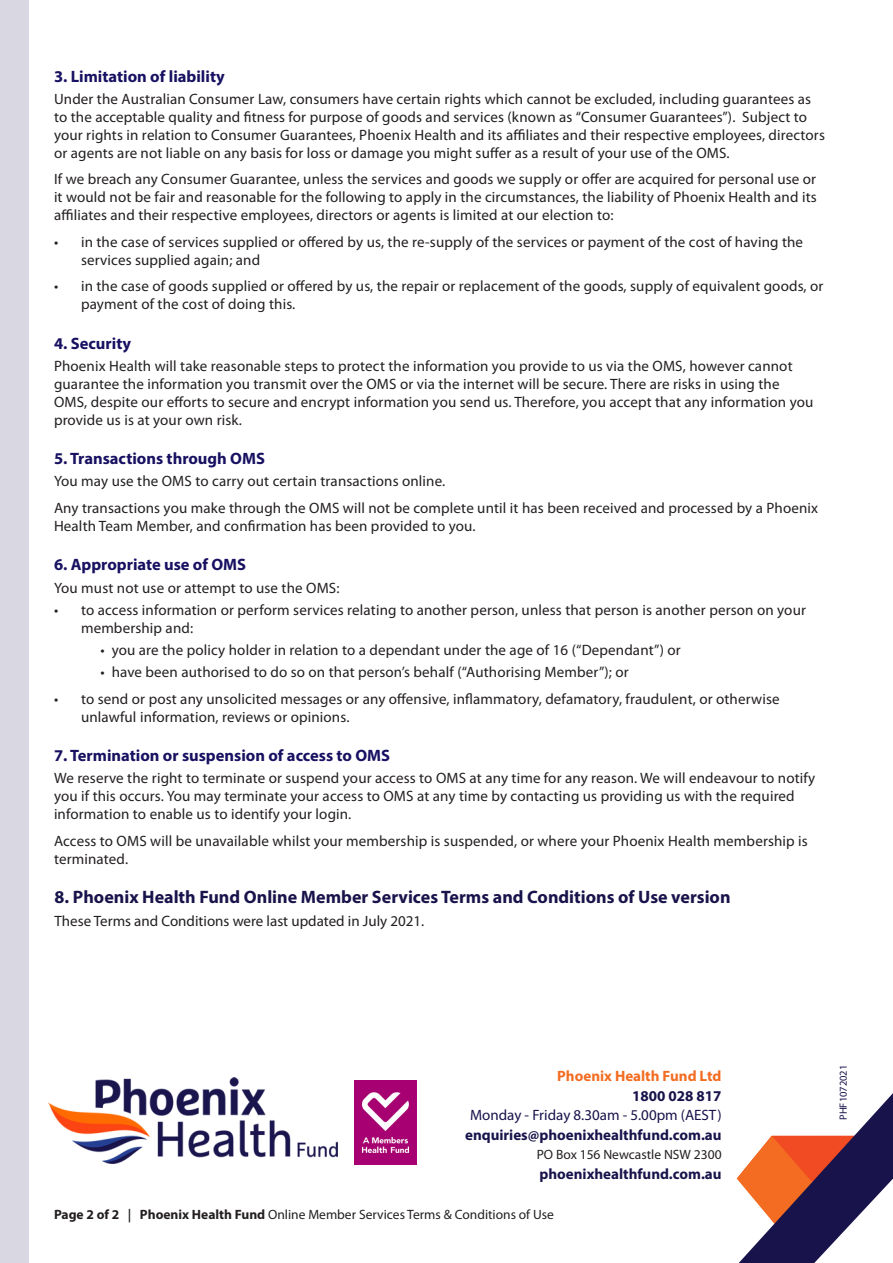
<style>
.page{position:relative;width:893px;height:1263px;background:#fff}
.page>*{position:absolute;margin:0;border:0;box-sizing:border-box;transform-origin:0 0}
.Sub_Sub_Headings{font:700 18px "Myriad Pro";color:#18134b}
.Sub_Sub_Headings-2{font:700 16.5px "Myriad Pro";color:#181162}
.Body_Copy{font:700 16.5px "Myriad Pro";color:#181162}
.Body_Copy-2{font:15px/18px "Myriad Pro";letter-spacing:.01em;color:#231f20}
.t1{font:700 15px/19.5px "Myriad Pro";color:#18134b;text-align:center}
.t2{font:700 15px "Myriad Pro";color:#f36c21}
.t3{font:13.5px "Myriad Pro";color:#231f20}
._3rd_Sub_Headings{font:10.5px "Myriad Pro";color:#18134b}
.s1{font-weight:400}
.s2{font-weight:700}
.s3{font-weight:600}
</style>
<div class="page">
<div style="left:0;top:0;width:28px;height:1263px;background:#d9d7e1"></div>
<svg style="left:737px;top:1093px;width:156px;height:170px"></svg>
<img style="left:48px;top:1078px;width:289px;height:85px">
<img style="left:354px;top:1081px;width:62px;height:84px">
<p class="Body_Copy" style="left:54px;top:65px;width:172px">3. Limitation of liability</p>
<p class="Body_Copy-2" style="left:54px;top:90px;width:772px">Under the Australian Consumer Law, consumers have certain rights which cannot be excluded, including guarantees as to the acceptable quality and fitness for purpose of goods and services (known as “Consumer Guarantees”). Subject to your rights in relation to Consumer Guarantees, Phoenix Health and its affiliates and their respective employees, directors or agents are not liable on any basis for loss or damage you might suffer as a result of your use of the OMS.</p>
<p class="Body_Copy-2" style="left:54px;top:170px;width:764px;text-align:justify">If we breach any Consumer Guarantee, unless the services and goods we supply or offer are acquired for personal use or it would not be fair and reasonable for the following to apply in the circumstances, the liability of Phoenix Health and its affiliates and their respective employees, directors or agents is limited at our election to:</p>
<p class="Body_Copy-2" style="left:81px;top:233px;width:724px;text-indent:-27px">• in the case of services supplied or offered by us, the re-supply of the services or payment of the cost of having the services supplied again; and</p>
<p class="Body_Copy-2" style="left:81px;top:277px;width:744px;text-indent:-27px">• in the case of goods supplied or offered by us, the repair or replacement of the goods, supply of equivalent goods, or payment of the cost of doing this.</p>
<p class="Sub_Sub_Headings-2" style="left:54px;top:332px;width:79px">4. Security</p>
<p class="Body_Copy-2" style="left:54px;top:357px;width:761px">Phoenix Health will take reasonable steps to protect the information you provide to us via the OMS, however cannot guarantee the information you transmit over the OMS or via the internet will be secure. There are risks in using the OMS, despite our efforts to secure and encrypt information you send us. Therefore, you accept that any information you provide us is at your own risk.</p>
<p class="Sub_Sub_Headings-2" style="left:54px;top:448px;width:212px">5. Transactions through OMS</p>
<p class="Body_Copy-2" style="left:54px;top:472px;width:393px">You may use the OMS to carry out certain transactions online.</p>
<p class="Body_Copy-2" style="left:54px;top:499px;width:766px">Any transactions you make through the OMS will not be complete until it has been received and processed by a Phoenix<br>Health Team Member, and confirmation has been provided to you.</p>
<p class="Sub_Sub_Headings-2" style="left:54px;top:554px;width:194px">6. Appropriate use of OMS</p>
<p class="Body_Copy-2" style="left:54px;top:578px;width:287px">You must not use or attempt to use the OMS:</p>
<p class="Body_Copy-2" style="left:81px;top:600px;width:726px;text-indent:-27px">• to access information or perform services relating to another person, unless that person is another person on your membership and:</p>
<p class="Body_Copy-2" style="left:101px;top:641px;width:582px">• you are the policy holder in relation to a dependant under the age of 16 (“Dependant”) or</p>
<p class="Body_Copy-2" style="left:101px;top:663px;width:530px">• have been authorised to do so on that person’s behalf (“Authorising Member”); or</p>
<p class="Body_Copy-2" style="left:81px;top:689px;width:700px;text-indent:-27px">• to send or post any unsolicited messages or any offensive, inflammatory, defamatory, fraudulent, or otherwise unlawful information, reviews or opinions.</p>
<p class="Sub_Sub_Headings-2" style="left:54px;top:745px;width:338px">7. Termination or suspension of access to OMS</p>
<p class="Body_Copy-2" style="left:54px;top:769px;width:763px">We reserve the right to terminate or suspend your access to OMS at any time for any reason. We will endeavour to notify you if this occurs. You may terminate your access to OMS at any time by contacting us providing us with the required information to enable us to identify your login.</p>
<p class="Body_Copy-2" style="left:54px;top:832px;width:755px">Access to OMS will be unavailable whilst your membership is suspended, or where your Phoenix Health membership is terminated.</p>
<p class="Sub_Sub_Headings" style="left:55px;top:885px;width:677px">8. Phoenix Health Fund Online Member Services Terms and Conditions of Use version</p>
<p class="Body_Copy-2" style="left:55px;top:911px;width:371px">These Terms and Conditions were last updated in July 2021.</p>
<p class="t2" style="left:557px;top:1066px;width:166px">Phoenix Health Fund Ltd</p>
<p class="t1" style="left:632px;top:1085px;width:91px">1800 028 817</p>
<p class="t1" style="left:465px;top:1105px;width:258px"><span class="s1">Monday - Friday 8.30am - 5.00pm (AEST) </span>enquiries@phoenixhealthfund.com.au</p>
<p class="t3" style="left:537px;top:1146px;width:186px">PO Box 156 Newcastle NSW 2300</p>
<p class="t1" style="left:539px;top:1163px;width:184px">phoenixhealthfund.com.au</p>
<p class="t3" style="left:54px;top:1206px;width:501px"><span class="s2">Page 2 of 2</span> <span class="s3">|</span> <span class="s2">Phoenix Health Fund</span> Online Member Services Terms &amp; Conditions of Use</p>
<p class="_3rd_Sub_Headings" style="left:837px;top:1120px;width:57px;rotate:-90deg">PHF1072021</p>
</div>
